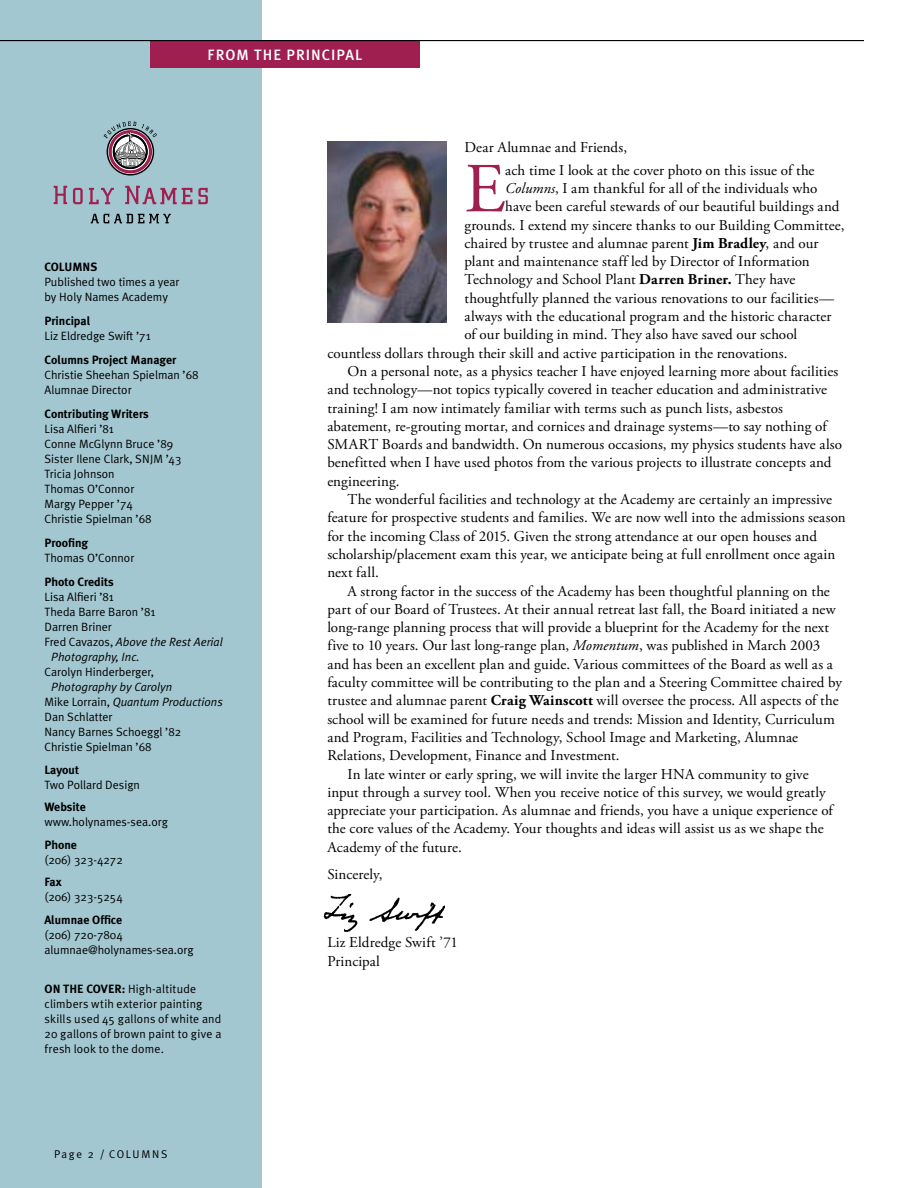
<style>
.page{position:relative;width:918px;height:1188px;background:#fff}
.page>*{position:absolute;margin:0;border:0;box-sizing:border-box;transform-origin:0 0}
.t1{font:70.2px "Adobe Garamond Pro";color:#a01f51}
.t2{font:15px/18.3px "Adobe Garamond Pro";letter-spacing:.005em;color:#000}
.t3{font:500 15px "Meta Plus";color:#fff}
.t4{font:12px/15px "Meta Plus Normal";color:#000}
.t5{font:700 12px "Meta Plus";color:#000}
.t6{font:italic 12px "Meta Plus Normal";color:#000}
.t7{font:11.25px "Meta Plus Normal";letter-spacing:.145em;color:#000}
.s1{font-style:normal}
.s2{font-style:italic}
.s3{font-family:"Meta Plus";font-weight:700}
.s4{font-weight:700}
</style>
<div class="page">
<img style="left:323px;top:894px;width:122px;height:37px">
<div style="left:0;top:0;width:262px;height:1188px;background:#a3c7d1"></div>
<div style="left:107px;top:128px;width:47px;height:48px;border:2px solid #000;border-radius:50%"></div>
<svg style="left:109px;top:130px;width:43px;height:43px"></svg>
<div style="left:112px;top:133px;width:37px;height:37px;border:1px solid #fff;border-radius:50%"></div>
<svg style="left:54px;top:186px;width:154px;height:18px"></svg>
<svg style="left:91px;top:214px;width:80px;height:9px"></svg>
<svg style="left:104px;top:122px;width:53px;height:47px"></svg>
<img style="left:327px;top:141px;width:119px;height:181px">
<div style="left:150px;top:41px;width:270px;height:27px;background:#a01f51"></div>
<hr style="left:0;top:40px;width:864px;height:1px;background:#000">
<p class="t3" style="left:208px;top:46px;width:11px">FROM</p>
<p class="t3" style="left:254px;top:46px;width:10px">THE</p>
<p class="t3" style="left:287px;top:46px;width:10px">PRINCIPA</p>
<p class="t3" style="left:355px;top:46px;width:9px">L</p>
<p class="t5" style="left:45px;top:260px;width:54px">COLUMNS</p>
<p class="t4" style="left:45px;top:274px;width:137px">Published two times a year by Holy Names Academy</p>
<p class="t5" style="left:45px;top:314px;width:47px">Principal</p>
<p class="t4" style="left:45px;top:328px;width:108px">Liz Eldredge Swift ’71</p>
<p class="t5" style="left:45px;top:353px;width:134px">Columns Project Manager</p>
<p class="t4" style="left:45px;top:367px;width:156px">Christie Sheehan Spielman ’68<br>Alumnae Director</p>
<p class="t5" style="left:45px;top:407px;width:106px">Contributing Writers</p>
<p class="t4" style="left:45px;top:421px;width:138px">Lisa Alfieri ’81<br>Conne McGlynn Bruce ’89<br>Sister Ilene Clark, SNJM ’43<br>Tricia Johnson<br>Thomas O’Connor<br>Margy Pepper ’74<br>Christie Spielman ’68</p>
<p class="t5" style="left:45px;top:536px;width:45px">Proofing</p>
<p class="t4" style="left:45px;top:550px;width:91px">Thomas O’Connor</p>
<p class="t5" style="left:45px;top:575px;width:71px">Photo Credits</p>
<p class="t4" style="left:45px;top:589px;width:71px">Lisa Alfieri ’81</p>
<p class="t4" style="left:45px;top:604px;width:112px">Theda Barre Baron ’81</p>
<p class="t4" style="left:45px;top:619px;width:69px">Darren Briner</p>
<p class="t6" style="left:45px;top:635px;width:180px"><span class="s1">Fred Cavazos,</span> Above the Rest Aerial</p>
<p class="t6" style="left:51px;top:650px;width:90px">Photography, Inc.</p>
<p class="t4" style="left:45px;top:664px;width:111px">Carolyn Hinderberger,</p>
<p class="t4" style="left:45px;top:679px;width:180px;text-indent:7px"><span class="s2">Photography by Carolyn<br></span>Mike Lorrain, <span class="s2">Quantum Productions<br></span>Dan Schlatter<br>Nancy Barnes Schoeggl ’82<br>Christie Spielman ’68</p>
<p class="t5" style="left:45px;top:762px;width:36px">Layout</p>
<p class="t4" style="left:45px;top:777px;width:97px">Two Pollard Design</p>
<p class="t5" style="left:45px;top:800px;width:43px">Website</p>
<p class="t4" style="left:45px;top:814px;width:125px">www.holynames-sea.org</p>
<p class="t5" style="left:45px;top:837px;width:34px">Phone</p>
<p class="t4" style="left:45px;top:852px;width:80px">(206) 323-4272</p>
<p class="t5" style="left:45px;top:875px;width:19px">Fax</p>
<p class="t4" style="left:45px;top:889px;width:80px">(206) 323-5254</p>
<p class="t5" style="left:45px;top:912px;width:79px">Alumnae Office</p>
<p class="t4" style="left:45px;top:927px;width:151px">(206) 720-7804 alumnae@holynames-sea.org</p>
<p class="t4" style="left:45px;top:981px;width:178px"><span class="s3">ON THE COVER:</span> High-altitude climbers wtih exterior painting skills used 45 gallons of white and<br>20 gallons of brown paint to give a fresh look to the dome.</p>
<p class="t7" style="left:54px;top:1147px;width:115px">Page 2 / COLUMNS</p>
<p class="t2" style="left:464px;top:139px;width:164px">Dear Alumnae and Friends,</p>
<h1 class="t1" style="left:464px;top:147px;width:42px">E</h1>
<p class="t2" style="left:505px;top:161px;width:311px">ach time I look at the cover photo on this issue of the</p>
<p class="t2" style="left:505px;top:180px;width:314px"><span class="s2">Columns</span>, I am thankful for all of the individuals who</p>
<p class="t2" style="left:505px;top:198px;width:336px">have been careful stewards of our beautiful buildings and</p>
<p class="t2" style="left:464px;top:216px;width:382px">grounds. I extend my sincere thanks to our Building Committee,</p>
<p class="t2" style="left:464px;top:235px;width:356px">chaired by trustee and alumnae parent <span class="s4">Jim Bradley</span>, and our</p>
<p class="t2" style="left:464px;top:253px;width:347px">plant and maintenance staff led by Director of Information</p>
<p class="t2" style="left:464px;top:271px;width:333px">Technology and School Plant <span class="s4">Darren Briner.</span> They have</p>
<p class="t2" style="left:464px;top:289px;width:371px">thoughtfully planned the various renovations to our facilities—</p>
<p class="t2" style="left:464px;top:308px;width:368px">always with the educational program and the historic character</p>
<p class="t2" style="left:464px;top:326px;width:334px">of our building in mind. They also have saved our school</p>
<p class="t2" style="left:327px;top:344px;width:462px">countless dollars through their skill and active participation in the renovations.</p>
<p class="t2" style="left:348px;top:363px;width:492px">On a personal note, as a physics teacher I have enjoyed learning more about facilities</p>
<p class="t2" style="left:327px;top:381px;width:501px">and technology—not topics typically covered in teacher education and administrative</p>
<p class="t2" style="left:327px;top:399px;width:457px">training! I am now intimately familiar with terms such as punch lists, asbestos</p>
<p class="t2" style="left:327px;top:418px;width:501px">abatement, re-grouting mortar, and cornices and drainage systems—to say nothing of</p>
<p class="t2" style="left:327px;top:436px;width:516px">SMART Boards and bandwidth. On numerous occasions, my physics students have also</p>
<p class="t2" style="left:327px;top:454px;width:506px">benefitted when I have used photos from the various projects to illustrate concepts and</p>
<p class="t2" style="left:327px;top:472px;width:74px">engineering.</p>
<p class="t2" style="left:348px;top:491px;width:486px">The wonderful facilities and technology at the Academy are certainly an impressive</p>
<p class="t2" style="left:327px;top:509px;width:520px">feature for prospective students and families. We are now well into the admissions season</p>
<p class="t2" style="left:327px;top:527px;width:491px">for the incoming Class of 2015. Given the strong attendance at our open houses and</p>
<p class="t2" style="left:327px;top:546px;width:510px">scholarship/placement exam this year, we anticipate being at full enrollment once again</p>
<p class="t2" style="left:327px;top:564px;width:53px">next fall.</p>
<p class="t2" style="left:348px;top:582px;width:484px">A strong factor in the success of the Academy has been thoughtful planning on the</p>
<p class="t2" style="left:327px;top:601px;width:510px">part of our Board of Trustees. At their annual retreat last fall, the Board initiated a new</p>
<p class="t2" style="left:327px;top:619px;width:503px">long-range planning process that will provide a blueprint for the Academy for the next</p>
<p class="t2" style="left:327px;top:637px;width:494px">five to 10 years. Our last long-range plan, <span class="s2">Momentum</span>, was published in March 2003</p>
<p class="t2" style="left:327px;top:655px;width:507px">and has been an excellent plan and guide. Various committees of the Board as well as a</p>
<p class="t2" style="left:327px;top:674px;width:516px">faculty committee will be contributing to the plan and a Steering Committee chaired by</p>
<p class="t2" style="left:327px;top:692px;width:513px">trustee and alumnae parent <span class="s4">Craig Wainscott</span> will oversee the process. All aspects of the</p>
<p class="t2" style="left:327px;top:710px;width:509px">school will be examined for future needs and trends: Mission and Identity, Curriculum</p>
<p class="t2" style="left:327px;top:729px;width:472px">and Program, Facilities and Technology, School Image and Marketing, Alumnae</p>
<p class="t2" style="left:327px;top:747px;width:294px">Relations, Development, Finance and Investment.</p>
<p class="t2" style="left:348px;top:765px;width:462px">In late winter or early spring, we will invite the larger HNA community to give</p>
<p class="t2" style="left:327px;top:784px;width:500px">input through a survey tool. When you receive notice of this survey, we would greatly</p>
<p class="t2" style="left:327px;top:802px;width:507px">appreciate your participation. As alumnae and friends, you have a unique experience of</p>
<p class="t2" style="left:327px;top:820px;width:498px">the core values of the Academy. Your thoughts and ideas will assist us as we shape the</p>
<p class="t2" style="left:327px;top:838px;width:136px">Academy of the future.</p>
<p class="t2" style="left:327px;top:866px;width:57px">Sincerely,</p>
<p class="t2" style="left:327px;top:934px;width:132px">Liz Eldredge Swift ’71<br>Principal</p>
</div>
